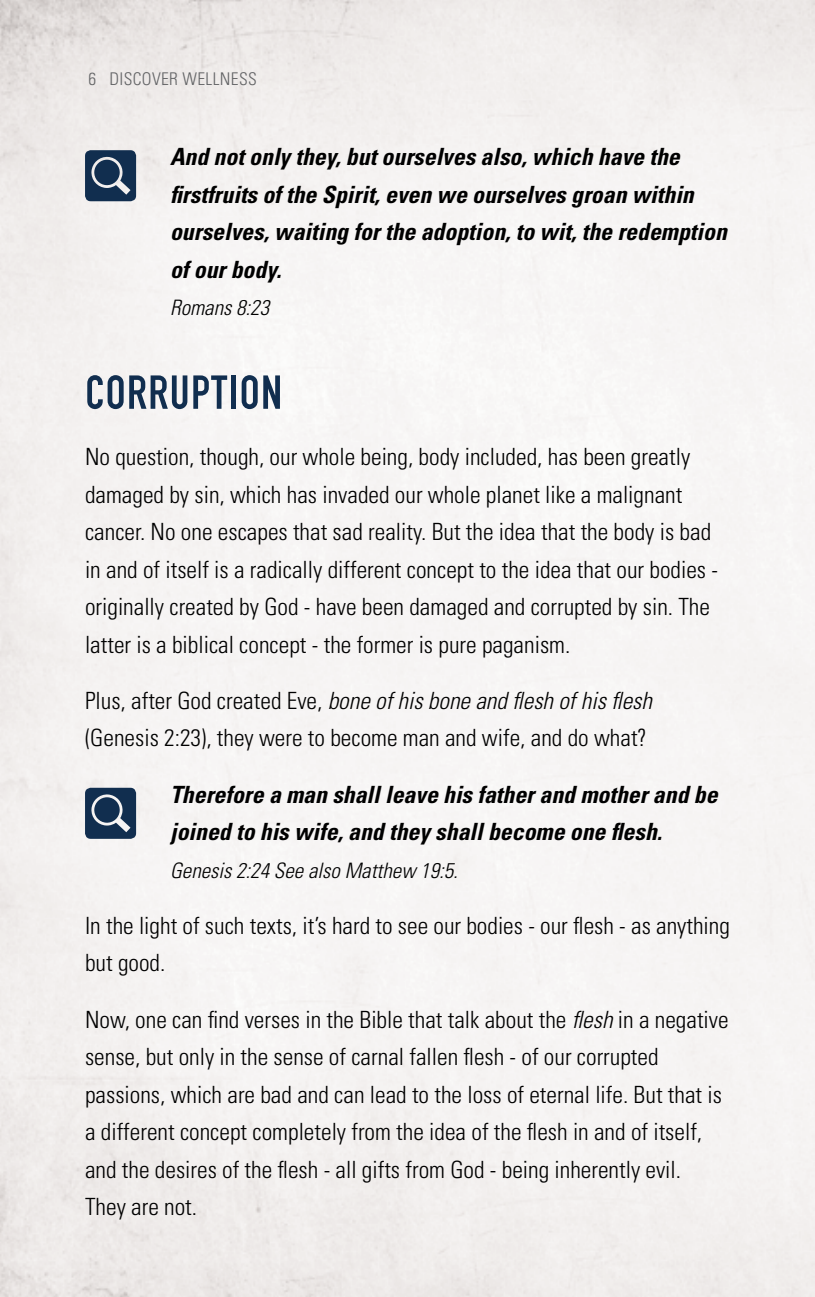
<style>
.page{position:relative;width:815px;height:1297px;background:#fff}
.page>*{position:absolute;margin:0;border:0;box-sizing:border-box;transform-origin:0 0}
.t1{font:50px "Fette Eng D";letter-spacing:.015em;color:#112e4f}
.t2{font:300 condensed 23.75px/37.5px "Univers";color:#000}
.t3{font:italic 700 condensed 23.75px/37.5px "Univers";color:#000}
.t4{font:italic 300 condensed 21.25px "Univers";color:#000}
.t5{font:300 condensed 17.5px "Univers";letter-spacing:.02em;color:#636466}
.s1{font-style:italic}
</style>
<div class="page">
<svg style="left:85px;top:150px;width:51px;height:51px;background:#314965"></svg>
<svg style="left:85px;top:788px;width:51px;height:51px;background:#314a66"></svg>
<p class="t5" style="left:89px;top:68px;width:170px">6 DISCOVER WELLNESS</p>
<p class="t3" style="left:170px;top:138px;width:558px">And not only they, but ourselves also, which have the firstfruits of the Spirit, even we ourselves groan within ourselves, waiting for the adoption, to wit, the redemption of our body.</p>
<p class="t4" style="left:170px;top:295px;width:101px">Romans 8:23</p>
<h1 class="t1" style="left:85px;top:366px;width:199px">CORRUPTION</h1>
<p class="t2" style="left:85px;top:438px;width:634px">No question, though, our whole being, body included, has been greatly damaged by sin, which has invaded our whole planet like a malignant cancer. No one escapes that sad reality. But the idea that the body is bad in and of itself is a radically different concept to the idea that our bodies - originally created by God - have been damaged and corrupted by sin. The latter is a biblical concept - the former is pure paganism.</p>
<p class="t2" style="left:85px;top:682px;width:568px">Plus, after God created Eve, <span class="s1">bone of his bone and flesh of his flesh </span>(Genesis 2:23), they were to become man and wife, and do what?</p>
<p class="t3" style="left:170px;top:775px;width:549px">Therefore a man shall leave his father and mother and be joined to his wife, and they shall become one flesh.</p>
<p class="t4" style="left:170px;top:857px;width:289px">Genesis 2:24 See also Matthew 19:5.</p>
<p class="t2" style="left:85px;top:907px;width:646px">In the light of such texts, it’s hard to see our bodies - our flesh - as anything but good.</p>
<p class="t2" style="left:85px;top:1000px;width:645px">Now, one can find verses in the Bible that talk about the <span class="s1">flesh</span> in a negative sense, but only in the sense of carnal fallen flesh - of our corrupted passions, which are bad and can lead to the loss of eternal life. But that is a different concept completely from the idea of the flesh in and of itself, and the desires of the flesh - all gifts from God - being inherently evil.<br>They are not.</p>
</div>
